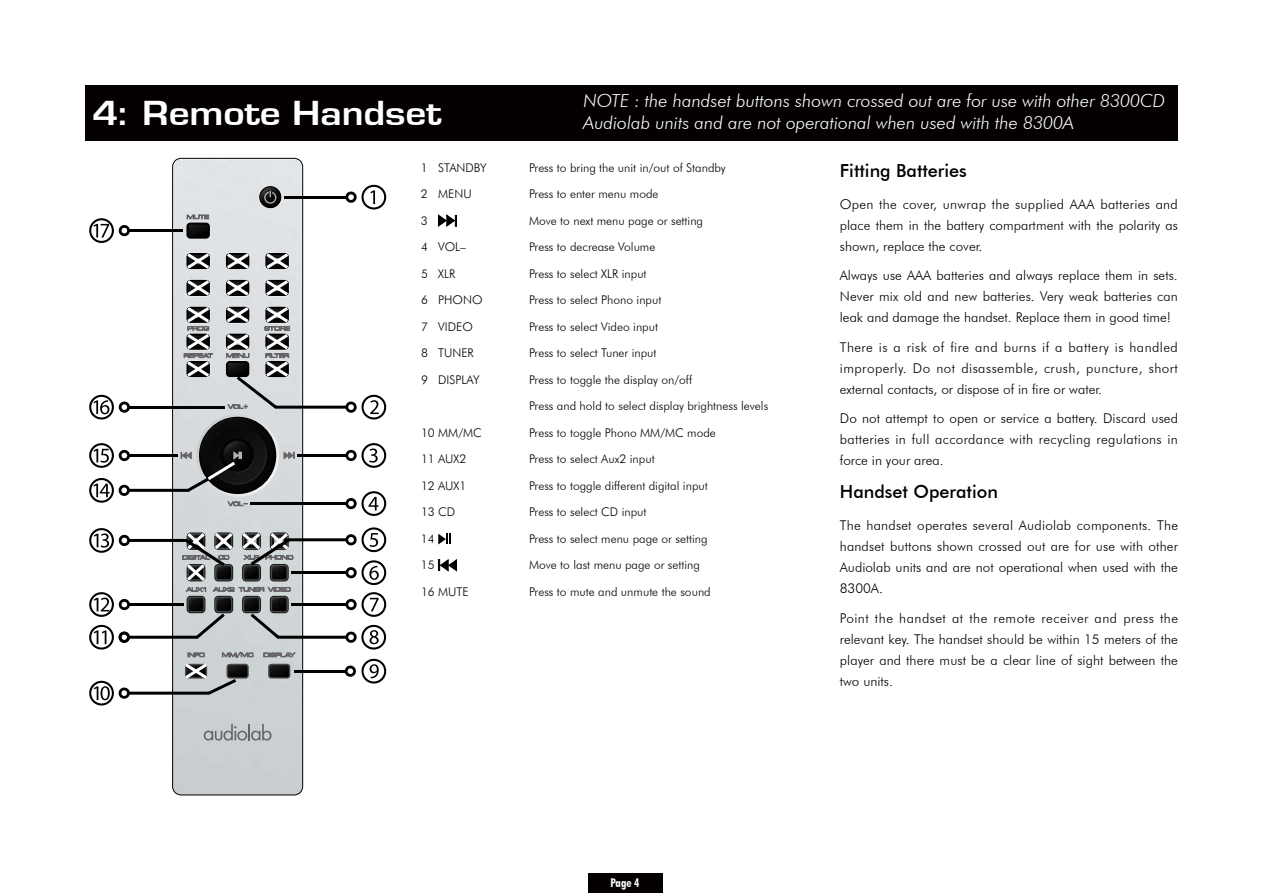
<style>
.page{position:relative;width:1263px;height:893px;background:#fff}
.page>*{position:absolute;margin:0;border:0;box-sizing:border-box;transform-origin:0 0}
.t1{font:36px "Eurostile Ext Bo";letter-spacing:-.005em;color:#fff}
.t2{font:italic 300 18px/21.6px "Futura BT";color:#fff}
.t3{font:500 18px "Futura BT";color:#000}
.t4{font:300 13.5px/21px "Futura BT";color:#000;text-align:justify}
.t5{font:300 12px "Futura BT";color:#000}
.t6{font:700 condensed 12px "Futura BT";color:#fff}
</style>
<div class="page">
<div style="left:588px;top:873px;width:74px;height:20px;background:#040000"></div>
<div style="left:85px;top:85px;width:1093px;height:55px;background:#040000"></div>
<svg style="left:438px;top:214px;width:19px;height:13px"></svg>
<svg style="left:438px;top:533px;width:13px;height:11px"></svg>
<svg style="left:438px;top:559px;width:19px;height:12px"></svg>
<svg style="left:172px;top:158px;width:131px;height:637px;background:#7b7c7c"></svg>
<img style="left:174px;top:160px;width:127px;height:634px">
<svg style="left:196px;top:414px;width:83px;height:83px"></svg>
<svg style="left:199px;top:417px;width:77px;height:77px"></svg>
<svg style="left:259px;top:186px;width:23px;height:23px"></svg>
<svg style="left:259px;top:186px;width:22px;height:22px"></svg>
<svg style="left:260px;top:187px;width:21px;height:21px"></svg>
<img style="left:260px;top:187px;width:20px;height:20px;border-radius:50%">
<svg style="left:200px;top:418px;width:75px;height:75px"></svg>
<div style="left:202px;top:420px;width:71px;height:71px;background:#090808;border-radius:50%"></div>
<img style="left:208px;top:426px;width:59px;height:59px;border-radius:50%">
<div style="left:210px;top:427px;width:56px;height:56px;background:#0f0f0f;border-radius:50%"></div>
<svg style="left:220px;top:438px;width:35px;height:35px"></svg>
<div style="left:221px;top:439px;width:33px;height:33px;background:#000;border-radius:50%"></div>
<img style="left:224px;top:441px;width:28px;height:28px;border-radius:50%">
<svg style="left:264px;top:191px;width:12px;height:13px"></svg>
<svg style="left:204px;top:724px;width:67px;height:16px"></svg>
<svg style="left:284px;top:452px;width:11px;height:7px"></svg>
<svg style="left:186px;top:215px;width:24px;height:24px"></svg>
<hr style="left:285px;top:196px;width:62px;height:3px;background:#000">
<hr style="left:128px;top:229px;width:55px;height:3px;background:#000">
<hr style="left:128px;top:406px;width:97px;height:3px;background:#000">
<hr style="left:250px;top:502px;width:97px;height:3px;background:#000">
<hr style="left:298px;top:454px;width:49px;height:3px;background:#000">
<svg style="left:186px;top:279px;width:24px;height:17px"></svg>
<svg style="left:186px;top:253px;width:24px;height:16px"></svg>
<svg style="left:225px;top:253px;width:25px;height:16px"></svg>
<svg style="left:265px;top:253px;width:24px;height:16px"></svg>
<svg style="left:225px;top:279px;width:25px;height:17px"></svg>
<svg style="left:265px;top:279px;width:24px;height:17px"></svg>
<svg style="left:345px;top:185px;width:41px;height:24px"></svg>
<svg style="left:345px;top:443px;width:41px;height:25px"></svg>
<svg style="left:345px;top:491px;width:41px;height:25px"></svg>
<svg style="left:89px;top:443px;width:159px;height:63px"></svg>
<svg style="left:89px;top:395px;width:41px;height:24px"></svg>
<svg style="left:184px;top:306px;width:29px;height:72px;background:#909192"></svg>
<svg style="left:225px;top:306px;width:161px;height:113px"></svg>
<svg style="left:89px;top:527px;width:297px;height:178px"></svg>
<svg style="left:89px;top:218px;width:41px;height:25px"></svg>
<h1 class="t1" style="left:92px;top:98px;width:351px">4: Remote Handset</h1>
<h2 class="t2" style="left:584px;top:90px;width:583px">NOTE : the handset buttons shown crossed out are for use with other 8300CD<br>Audiolab units and are not operational when used with the 8300A</h2>
<p class="t5" style="left:421px;top:160px;width:67px">1 STANDBY</p>
<p class="t5" style="left:529px;top:160px;width:198px">Press to bring the unit in/out of Standby</p>
<p class="t5" style="left:421px;top:187px;width:52px">2 MENU</p>
<p class="t5" style="left:529px;top:187px;width:131px">Press to enter menu mode</p>
<p class="t5" style="left:421px;top:213px;width:8px">3</p>
<p class="t5" style="left:529px;top:213px;width:176px">Move to next menu page or setting</p>
<p class="t5" style="left:421px;top:240px;width:47px">4 VOL–</p>
<p class="t5" style="left:529px;top:240px;width:128px">Press to decrease Volume</p>
<p class="t5" style="left:421px;top:266px;width:36px">5 XLR</p>
<p class="t5" style="left:529px;top:266px;width:119px">Press to select XLR input</p>
<p class="t5" style="left:421px;top:293px;width:63px">6 PHONO</p>
<p class="t5" style="left:529px;top:293px;width:134px">Press to select Phono input</p>
<p class="t5" style="left:421px;top:319px;width:53px">7 VIDEO</p>
<p class="t5" style="left:529px;top:319px;width:131px">Press to select Video input</p>
<p class="t5" style="left:421px;top:346px;width:54px">8 TUNER</p>
<p class="t5" style="left:529px;top:346px;width:129px">Press to select Tuner input</p>
<p class="t5" style="left:421px;top:372px;width:60px">9 DISPLAY</p>
<p class="t5" style="left:529px;top:372px;width:165px">Press to toggle the display on/off</p>
<p class="t5" style="left:529px;top:399px;width:241px">Press and hold to select display brightness levels</p>
<p class="t5" style="left:421px;top:425px;width:62px">10 MM/MC</p>
<p class="t5" style="left:529px;top:425px;width:188px">Press to toggle Phono MM/MC mode</p>
<p class="t5" style="left:421px;top:452px;width:47px">11 AUX2</p>
<p class="t5" style="left:529px;top:452px;width:127px">Press to select Aux2 input</p>
<p class="t5" style="left:421px;top:478px;width:47px">12 AUX1</p>
<p class="t5" style="left:529px;top:478px;width:180px">Press to toggle different digital input</p>
<p class="t5" style="left:421px;top:505px;width:36px">13 CD</p>
<p class="t5" style="left:529px;top:505px;width:119px">Press to select CD input</p>
<p class="t5" style="left:421px;top:531px;width:15px">14</p>
<p class="t5" style="left:529px;top:531px;width:180px">Press to select menu page or setting</p>
<p class="t5" style="left:421px;top:558px;width:15px">15</p>
<p class="t5" style="left:529px;top:558px;width:172px">Move to last menu page or setting</p>
<p class="t5" style="left:421px;top:584px;width:49px">16 MUTE</p>
<p class="t5" style="left:529px;top:584px;width:183px">Press to mute and unmute the sound</p>
<h2 class="t3" style="left:840px;top:160px;width:129px">Fitting Batteries</h2>
<p class="t4" style="left:840px;top:193px;width:340px">Open the cover, unwrap the supplied AAA batteries and place them in the battery compartment with the polarity as shown, replace the cover.</p>
<p class="t4" style="left:840px;top:265px;width:340px">Always use AAA batteries and always replace them in sets.<br>Never mix old and new batteries. Very weak batteries can leak and damage the handset. Replace them in good time!</p>
<p class="t4" style="left:840px;top:336px;width:339px">There is a risk of fire and burns if a battery is handled improperly. Do not disassemble, crush, puncture, short external contacts, or dispose of in fire or water.</p>
<p class="t4" style="left:840px;top:408px;width:340px">Do not attempt to open or service a battery. Discard used batteries in full accordance with recycling regulations in force in your area.</p>
<h2 class="t3" style="left:840px;top:481px;width:160px">Handset Operation</h2>
<p class="t4" style="left:840px;top:515px;width:340px">The handset operates several Audiolab components. The handset buttons shown crossed out are for use with other Audiolab units and are not operational when used with the 8300A.</p>
<p class="t4" style="left:840px;top:607px;width:340px">Point the handset at the remote receiver and press the relevant key. The handset should be within 15 meters of the player and there must be a clear line of sight between the two units.</p>
<p class="t6" style="left:611px;top:876px;width:30px">Page 4</p>
</div>
